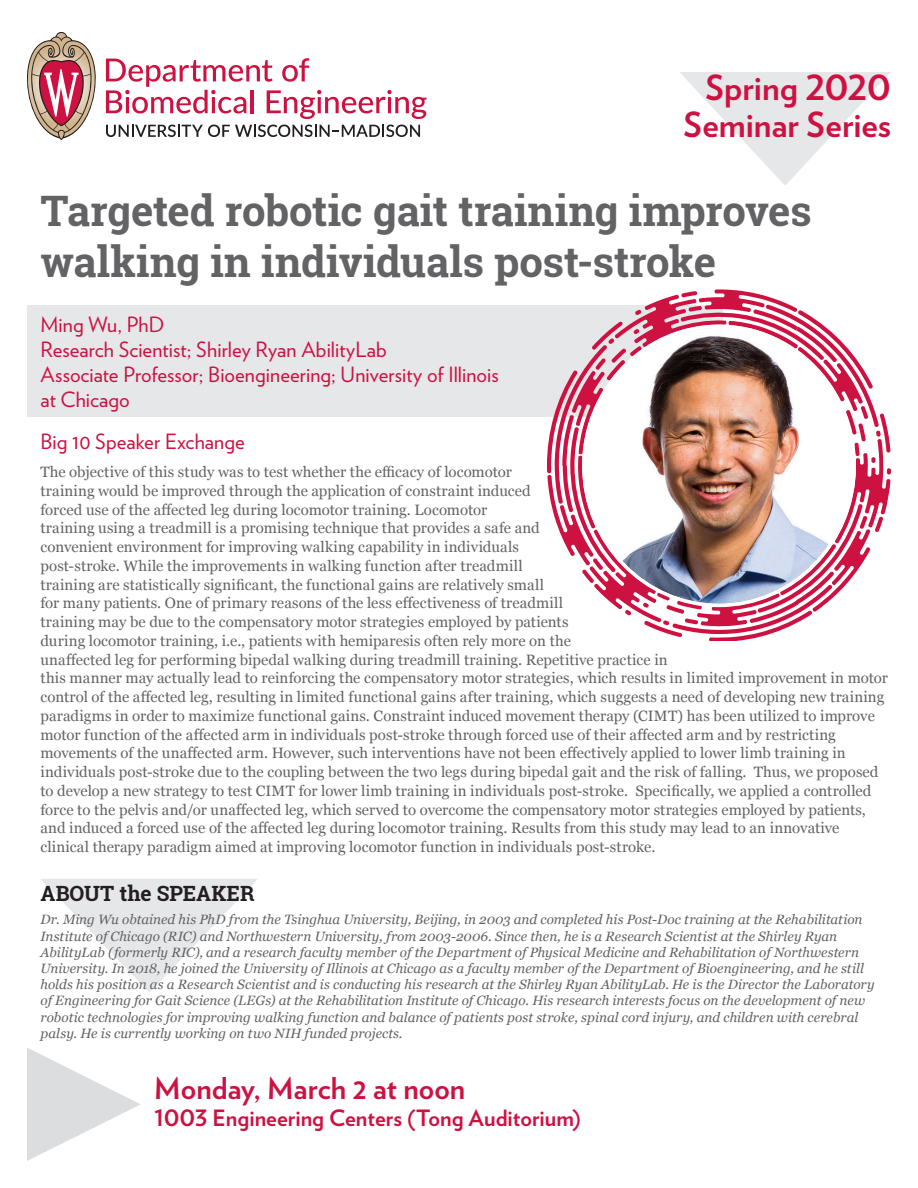
<style>
.page{position:relative;width:918px;height:1188px;background:#fff}
.page>*{position:absolute;margin:0;border:0;box-sizing:border-box;transform-origin:0 0}
.t1{font:700 42px/50.4px "Roboto Slab";letter-spacing:-.01em;color:#636366}
.t2{font:700 34.5px "Verlag";color:#cd1141}
.t3{font:700 30px "Verlag";color:#cd1141}
.t4{font:700 22.5px "Verlag";color:#cd1141}
.t5{font:21px/25.2px "Verlag";letter-spacing:.005em;color:#cd1141}
.t6{font:700 21px "Roboto Slab";color:#231f20}
.t7{font:15px/18.8px "Georgia";letter-spacing:.005em;color:#636366}
.t8{font:italic 13.5px/16.2px "Georgia";color:#636366}
</style>
<div class="page">
<div style="left:27px;top:306px;width:696px;height:111px;background:#e6e7e9"></div>
<svg style="left:547px;top:289px;width:344px;height:351px"></svg>
<svg style="left:27px;top:32px;width:69px;height:108px"></svg>
<svg style="left:106px;top:58px;width:321px;height:61px"></svg>
<svg style="left:106px;top:125px;width:314px;height:12px"></svg>
<svg style="left:680px;top:72px;width:211px;height:113px"></svg>
<svg style="left:41px;top:879px;width:217px;height:113px"></svg>
<svg style="left:27px;top:1048px;width:114px;height:113px"></svg>
<img style="left:585px;top:328px;width:267px;height:276px">
<p class="t2" style="left:705px;top:60px;width:187px">Spring 2020</p>
<p class="t2" style="left:683px;top:97px;width:209px">Seminar Series</p>
<p class="t1" style="left:40px;top:185px;width:773px">Targeted robotic gait training improves walking in individuals post-stroke</p>
<p class="t5" style="left:40px;top:311px;width:126px">Ming Wu, PhD</p>
<p class="t5" style="left:40px;top:336px;width:348px">Research Scientist; Shirley Ryan AbilityLab</p>
<p class="t5" style="left:40px;top:361px;width:460px">Associate Professor; Bioengineering; University of Illinois at Chicago</p>
<p class="t5" style="left:40px;top:428px;width:206px">Big 10 Speaker Exchange</p>
<p class="t7" style="left:40px;top:462px;width:849px">The objective of this study was to test whether the efficacy of locomotor<br>training would be improved through the application of constraint induced<br>forced use of the affected leg during locomotor training. Locomotor<br>training using a treadmill is a promising technique that provides a safe and<br>convenient environment for improving walking capability in individuals<br>post-stroke. While the improvements in walking function after treadmill<br>training are statistically significant, the functional gains are relatively small<br>for many patients. One of primary reasons of the less effectiveness of treadmill<br>training may be due to the compensatory motor strategies employed by patients<br>during locomotor training, i.e., patients with hemiparesis often rely more on the<br>unaffected leg for performing bipedal walking during treadmill training. Repetitive practice in<br>this manner may actually lead to reinforcing the compensatory motor strategies, which results in limited improvement in motor control of the affected leg, resulting in limited functional gains after training, which suggests a need of developing new training paradigms in order to maximize functional gains. Constraint induced movement therapy (CIMT) has been utilized to improve motor function of the affected arm in individuals post-stroke through forced use of their affected arm and by restricting movements of the unaffected arm. However, such interventions have not been effectively applied to lower limb training in individuals post-stroke due to the coupling between the two legs during bipedal gait and the risk of falling. Thus, we proposed to develop a new strategy to test CIMT for lower limb training in individuals post-stroke. Specifically, we applied a controlled force to the pelvis and/or unaffected leg, which served to overcome the compensatory motor strategies employed by patients, and induced a forced use of the affected leg during locomotor training. Results from this study may lead to an innovative clinical therapy paradigm aimed at improving locomotor function in individuals post-stroke.</p>
<p class="t6" style="left:40px;top:879px;width:215px">ABOUT the SPEAKER</p>
<p class="t8" style="left:40px;top:911px;width:836px">Dr. Ming Wu obtained his PhD from the Tsinghua University, Beijing, in 2003 and completed his Post-Doc training at the Rehabilitation Institute of Chicago (RIC) and Northwestern University, from 2003-2006. Since then, he is a Research Scientist at the Shirley Ryan AbilityLab (formerly RIC), and a research faculty member of the Department of Physical Medicine and Rehabilitation of Northwestern University. In 2018, he joined the University of Illinois at Chicago as a faculty member of the Department of Bioengineering, and he still holds his position as a Research Scientist and is conducting his research at the Shirley Ryan AbilityLab. He is the Director the Laboratory of Engineering for Gait Science (LEGs) at the Rehabilitation Institute of Chicago. His research interests focus on the development of new robotic technologies for improving walking function and balance of patients post stroke, spinal cord injury, and children with cerebral palsy. He is currently working on two NIH funded projects.</p>
<p class="t3" style="left:154px;top:1064px;width:312px">Monday, March 2 at noon</p>
<p class="t4" style="left:154px;top:1100px;width:428px">1003 Engineering Centers (Tong Auditorium)</p>
</div>
